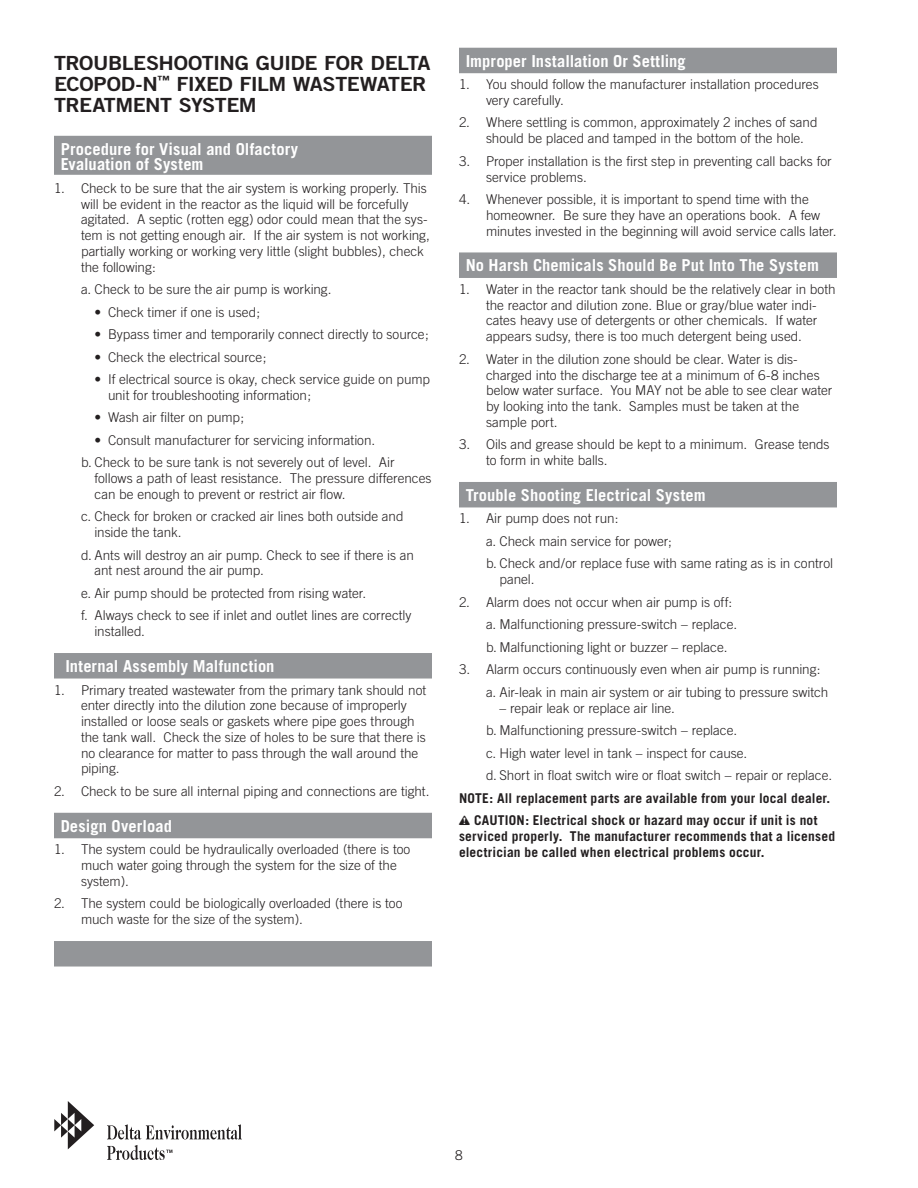
<style>
.page{position:relative;width:918px;height:1188px;background:#fff}
.page>*{position:absolute;margin:0;border:0;box-sizing:border-box;transform-origin:0 0}
.t1{font:19.5px/21px "Trade Gothic Bold Two";letter-spacing:-.025em;color:#231f20;scale:1.1 1}
.t2{font:700 16.5px/15.8px "Trade Gothic";letter-spacing:.005em;color:#fff}
.t3{font:300 13.5px/15.8px "Trade Gothic";letter-spacing:-.005em;color:#231f20}
.t4{font:700 13.5px/22.5px "Trade Gothic";letter-spacing:.015em;color:#231f20}
.s1{font-family:"Industry Engineering P02";font-weight:400}
</style>
<div class="page">
<svg style="left:107px;top:1124px;width:135px;height:36px"></svg>
<svg style="left:54px;top:1101px;width:40px;height:48px"></svg>
<div style="left:54px;top:136px;width:378px;height:39px;background:#939598"></div>
<div style="left:54px;top:653px;width:378px;height:26px;background:#939598"></div>
<div style="left:54px;top:813px;width:378px;height:25px;background:#939598"></div>
<div style="left:54px;top:941px;width:378px;height:26px;background:#939598"></div>
<div style="left:459px;top:48px;width:378px;height:25px;background:#939598"></div>
<div style="left:459px;top:252px;width:378px;height:26px;background:#939598"></div>
<div style="left:459px;top:482px;width:378px;height:25px;background:#939598"></div>
<h1 class="t1" style="left:54px;top:52px;width:344px">TROUBLESHOOTING GUIDE FOR DELTA<br>ECOPOD-N<sup>™</sup> FIXED FILM WASTEWATER<br>TREATMENT SYSTEM</h1>
<p class="t2" style="left:61px;top:141px;width:239px">Procedure for Visual and Olfactory<br>Evaluation of System</p>
<p class="t3" style="left:81px;top:180px;width:350px;text-indent:-27px">1. Check to be sure that the air system is working properly. This will be evident in the reactor as the liquid will be forcefully agitated. A septic (rotten egg) odor could mean that the sys&shy;tem is not getting enough air. If the air system is not working, partially working or working very little (slight bubbles), check the following:</p>
<p class="t3" style="left:81px;top:281px;width:252px">a. Check to be sure the air pump is working.</p>
<p class="t3" style="left:94px;top:304px;width:167px">• Check timer if one is used;</p>
<p class="t3" style="left:94px;top:326px;width:336px">• Bypass timer and temporarily connect directly to source;</p>
<p class="t3" style="left:94px;top:349px;width:174px">• Check the electrical source;</p>
<p class="t3" style="left:108px;top:371px;width:323px;text-indent:-14px">• If electrical source is okay, check service guide on pump unit for troubleshooting information;</p>
<p class="t3" style="left:94px;top:410px;width:151px">• Wash air filter on pump;</p>
<p class="t3" style="left:81px;top:429px;width:315px;line-height:22.5px;text-align:center">• Consult manufacturer for servicing information.<br>b. Check to be sure tank is not severely out of level. Air</p>
<p class="t3" style="left:94px;top:470px;width:339px">follows a path of least resistance. The pressure differences can be enough to prevent or restrict air flow.</p>
<p class="t3" style="left:94px;top:509px;width:311px;text-indent:-14px">c. Check for broken or cracked air lines both outside and inside the tank.</p>
<p class="t3" style="left:94px;top:547px;width:321px;text-indent:-14px">d. Ants will destroy an air pump. Check to see if there is an ant nest around the air pump.</p>
<p class="t3" style="left:81px;top:582px;width:332px;line-height:22.5px">e. Air pump should be protected from rising water.<br>f. Always check to see if inlet and outlet lines are correctly</p>
<p class="t3" style="left:94px;top:623px;width:52px">installed.</p>
<p class="t2" style="left:65px;top:658px;width:211px">Internal Assembly Malfunction</p>
<p class="t3" style="left:81px;top:682px;width:347px;text-indent:-27px">1. Primary treated wastewater from the primary tank should not enter directly into the dilution zone because of improperly installed or loose seals or gaskets where pipe goes through the tank wall. Check the size of holes to be sure that there is no clearance for matter to pass through the wall around the piping.</p>
<p class="t3" style="left:54px;top:783px;width:377px">2. Check to be sure all internal piping and connections are tight.</p>
<p class="t2" style="left:61px;top:818px;width:113px">Design Overload</p>
<p class="t3" style="left:81px;top:841px;width:331px;text-indent:-27px">1. The system could be hydraulically overloaded (there is too much water going through the system for the size of the system).</p>
<p class="t3" style="left:81px;top:895px;width:323px;text-indent:-27px">2. The system could be biologically overloaded (there is too much waste for the size of the system).</p>
<p class="t2" style="left:466px;top:53px;width:222px">Improper Installation Or Settling</p>
<p class="t3" style="left:486px;top:76px;width:334px;text-indent:-27px">1. You should follow the manufacturer installation procedures very carefully.</p>
<p class="t3" style="left:486px;top:115px;width:333px;text-indent:-27px">2. Where settling is common, approximately 2 inches of sand should be placed and tamped in the bottom of the hole.</p>
<p class="t3" style="left:486px;top:153px;width:347px;text-indent:-27px">3. Proper installation is the first step in preventing call backs for service problems.</p>
<p class="t3" style="left:486px;top:191px;width:352px;text-indent:-27px">4. Whenever possible, it is important to spend time with the homeowner. Be sure they have an operations book. A few minutes invested in the beginning will avoid service calls later.</p>
<p class="t2" style="left:466px;top:257px;width:355px">No Harsh Chemicals Should Be Put Into The System</p>
<p class="t3" style="left:486px;top:281px;width:351px;text-indent:-27px">1. Water in the reactor tank should be the relatively clear in both the reactor and dilution zone. Blue or gray/blue water indi&shy;cates heavy use of detergents or other chemicals. If water appears sudsy, there is too much detergent being used.</p>
<p class="t3" style="left:486px;top:351px;width:348px;text-indent:-27px">2. Water in the dilution zone should be clear. Water is dis&shy;charged into the discharge tee at a minimum of 6-8 inches below water surface. You MAY not be able to see clear water by looking into the tank. Samples must be taken at the sample port.</p>
<p class="t3" style="left:486px;top:436px;width:345px;text-indent:-27px">3. Oils and grease should be kept to a minimum. Grease tends to form in white balls.</p>
<p class="t2" style="left:466px;top:487px;width:242px">Trouble Shooting Electrical System</p>
<p class="t3" style="left:486px;top:507px;width:349px;line-height:22.5px;text-indent:-27px">1. Air pump does not run:<br>a. Check main service for power;<br>b. Check and/or replace fuse with same rating as is in control</p>
<p class="t3" style="left:500px;top:571px;width:36px">panel.</p>
<p class="t3" style="left:486px;top:591px;width:253px;line-height:22.5px;text-indent:-27px">2. Alarm does not occur when air pump is off: a. Malfunctioning pressure-switch – replace. b. Malfunctioning light or buzzer – replace.</p>
<p class="t3" style="left:486px;top:658px;width:344px;line-height:22.5px;text-indent:-27px">3. Alarm occurs continuously even when air pump is running: a. Air-leak in main air system or air tubing to pressure switch</p>
<p class="t3" style="left:486px;top:696px;width:348px;line-height:22.5px;text-indent:14px">– repair leak or replace air line.<br>b. Malfunctioning pressure-switch – replace.<br>c. High water level in tank – inspect for cause.<br>d. Short in float switch wire or float switch – repair or replace.</p>
<p class="t4" style="left:459px;top:786px;width:373px">NOTE: All replacement parts are available from your local dealer. <span class="s1">n</span> CAUTION: Electrical shock or hazard may occur if unit is not</p>
<p class="t4" style="left:459px;top:828px;width:378px;line-height:15.8px">serviced properly. The manufacturer recommends that a licensed electrician be called when electrical problems occur.</p>
<p class="t3" style="left:455px;top:1147px;width:9px">8</p>
</div>
